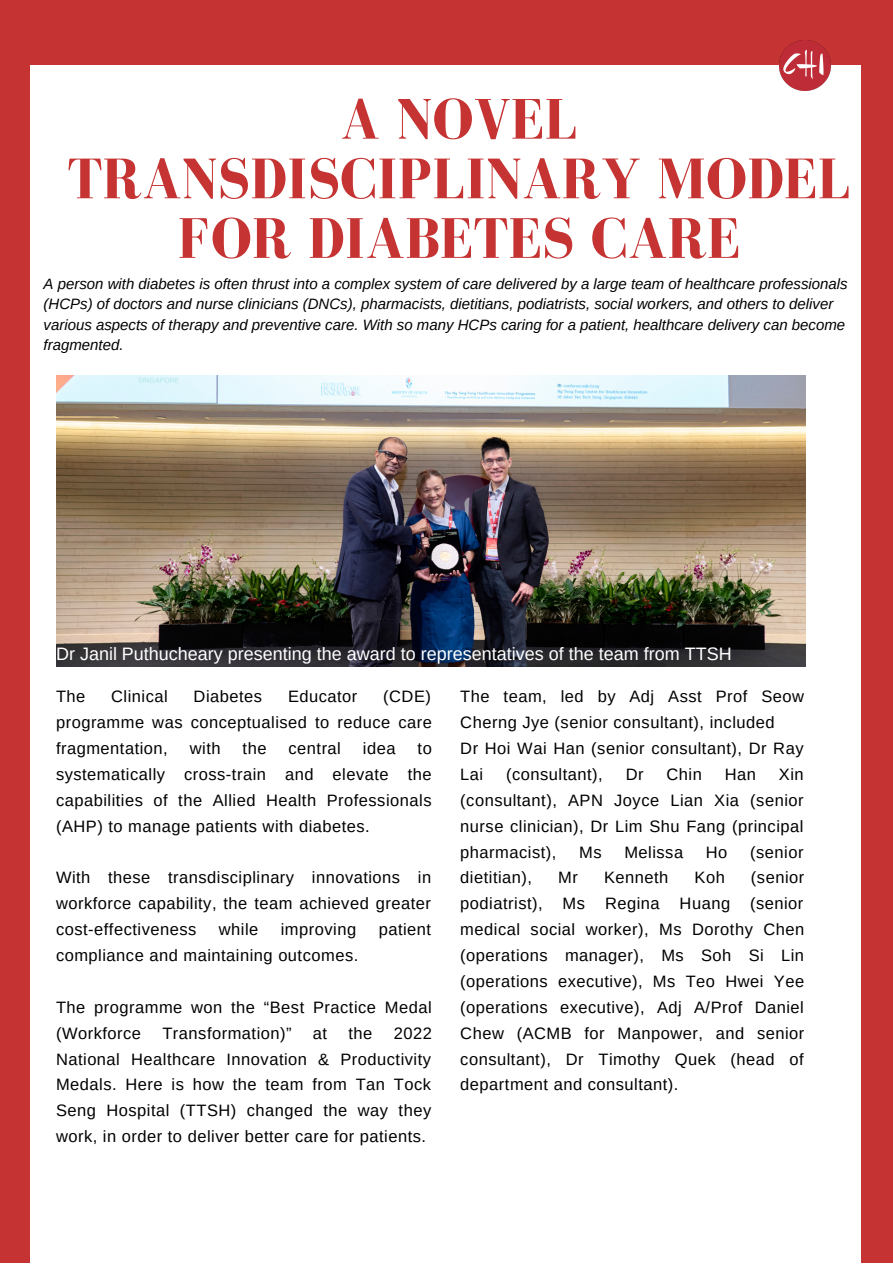
<style>
.page{position:relative;width:893px;height:1264px;background:#fff}
.page>*{position:absolute;margin:0;border:0;box-sizing:border-box;transform-origin:0 0}
.t1{font:700 58.8px/59.6px "Bodoni FLF";color:#c63333;text-align:center}
.t2{font:18px "Arimo";color:#fff}
.t3{font:16.5px/25.8px "Arimo";letter-spacing:.03em;color:#000;text-align:justify}
.t4{font:italic 15px/20.2px "Arimo";color:#000}
</style>
<div class="page">
<div style="left:0;top:0;width:892px;height:1262px;background:#c63333"></div>
<div style="left:31px;top:66px;width:829px;height:1196px;background:#fff"></div>
<img style="left:56px;top:376px;width:749px;height:290px">
<img style="left:779px;top:40px;width:51px;height:51px">
<p class="t1" style="left:67px;top:89px;width:785px">A NOVEL<br>TRANSDISCIPLINARY MODEL<br>FOR DIABETES CARE</p>
<p class="t4" style="left:44px;top:274px;width:805px">A person with diabetes is often thrust into a complex system of care delivered by a large team of healthcare professionals (HCPs) of doctors and nurse clinicians (DNCs), pharmacists, dietitians, podiatrists, social workers, and others to deliver various aspects of therapy and preventive care. With so many HCPs caring for a patient, healthcare delivery can become fragmented.</p>
<p class="t2" style="left:56px;top:643px;width:677px">Dr Janil Puthucheary presenting the award to representatives of the team from TTSH</p>
<p class="t3" style="left:56px;top:683px;width:377px;text-indent:327px">(CDE) programme was conceptualised to reduce care fragmentation,</p>
<p class="t3" style="left:56px;top:683px;width:31px">The</p>
<p class="t3" style="left:111px;top:683px;width:58px">Clinical</p>
<p class="t3" style="left:194px;top:683px;width:70px">Diabetes</p>
<p class="t3" style="left:288px;top:683px;width:71px">Educator</p>
<p class="t3" style="left:190px;top:735px;width:32px">with</p>
<p class="t3" style="left:242px;top:735px;width:25px">the</p>
<p class="t3" style="left:288px;top:735px;width:54px">central</p>
<p class="t3" style="left:363px;top:735px;width:34px">idea</p>
<p class="t3" style="left:56px;top:735px;width:377px;text-indent:361px">to systematically cross-train and elevate the capabilities of the Allied Health Professionals (AHP) to manage patients with diabetes.</p>
<p class="t3" style="left:56px;top:864px;width:376px">With these transdisciplinary innovations in workforce capability, the team achieved greater cost-effectiveness</p>
<p class="t3" style="left:219px;top:916px;width:41px">while</p>
<p class="t3" style="left:281px;top:916px;width:77px">improving</p>
<p class="t3" style="left:378px;top:916px;width:54px">patient</p>
<p class="t3" style="left:56px;top:942px;width:304px">compliance and maintaining outcomes.</p>
<p class="t3" style="left:56px;top:994px;width:377px">The programme won the “Best Practice Medal (Workforce</p>
<p class="t3" style="left:162px;top:1020px;width:131px">Transformation)”</p>
<p class="t3" style="left:313px;top:1020px;width:16px">at</p>
<p class="t3" style="left:348px;top:1020px;width:25px">the</p>
<p class="t3" style="left:56px;top:1020px;width:377px;text-indent:338px">2022<br>National Healthcare Innovation &amp; Productivity Medals. Here is how the team from Tan Tock Seng Hospital (TTSH) changed the way they work, in order to deliver better care for patients.</p>
<p class="t3" style="left:460px;top:683px;width:345px">The team, led by Adj Asst Prof Seow<br>Cherng Jye (senior consultant), included</p>
<p class="t3" style="left:460px;top:735px;width:345px">Dr Hoi Wai Han (senior consultant), Dr Ray<br>Lai</p>
<p class="t3" style="left:460px;top:761px;width:345px;text-indent:318px">Xin (consultant), APN Joyce Lian Xia (senior nurse clinician), Dr Lim Shu Fang (principal pharmacist),</p>
<p class="t3" style="left:506px;top:761px;width:98px">(consultant),</p>
<p class="t3" style="left:625px;top:761px;width:19px">Dr</p>
<p class="t3" style="left:666px;top:761px;width:37px">Chin</p>
<p class="t3" style="left:724px;top:761px;width:33px">Han</p>
<p class="t3" style="left:579px;top:839px;width:24px">Ms</p>
<p class="t3" style="left:624px;top:839px;width:60px">Melissa</p>
<p class="t3" style="left:705px;top:839px;width:23px">Ho</p>
<p class="t3" style="left:750px;top:839px;width:55px">(senior</p>
<p class="t3" style="left:460px;top:864px;width:73px">dietitian),</p>
<p class="t3" style="left:558px;top:864px;width:21px">Mr</p>
<p class="t3" style="left:604px;top:864px;width:66px">Kenneth</p>
<p class="t3" style="left:694px;top:864px;width:32px">Koh</p>
<p class="t3" style="left:460px;top:864px;width:345px;text-indent:290px">(senior podiatrist), Ms Regina Huang (senior medical social worker), Ms Dorothy Chen (operations manager), Ms Soh Si Lin (operations executive), Ms Teo Hwei Yee (operations executive), Adj A/Prof Daniel Chew (ACMB for Manpower, and senior consultant), Dr Timothy Quek (head of department and consultant).</p>
</div>
